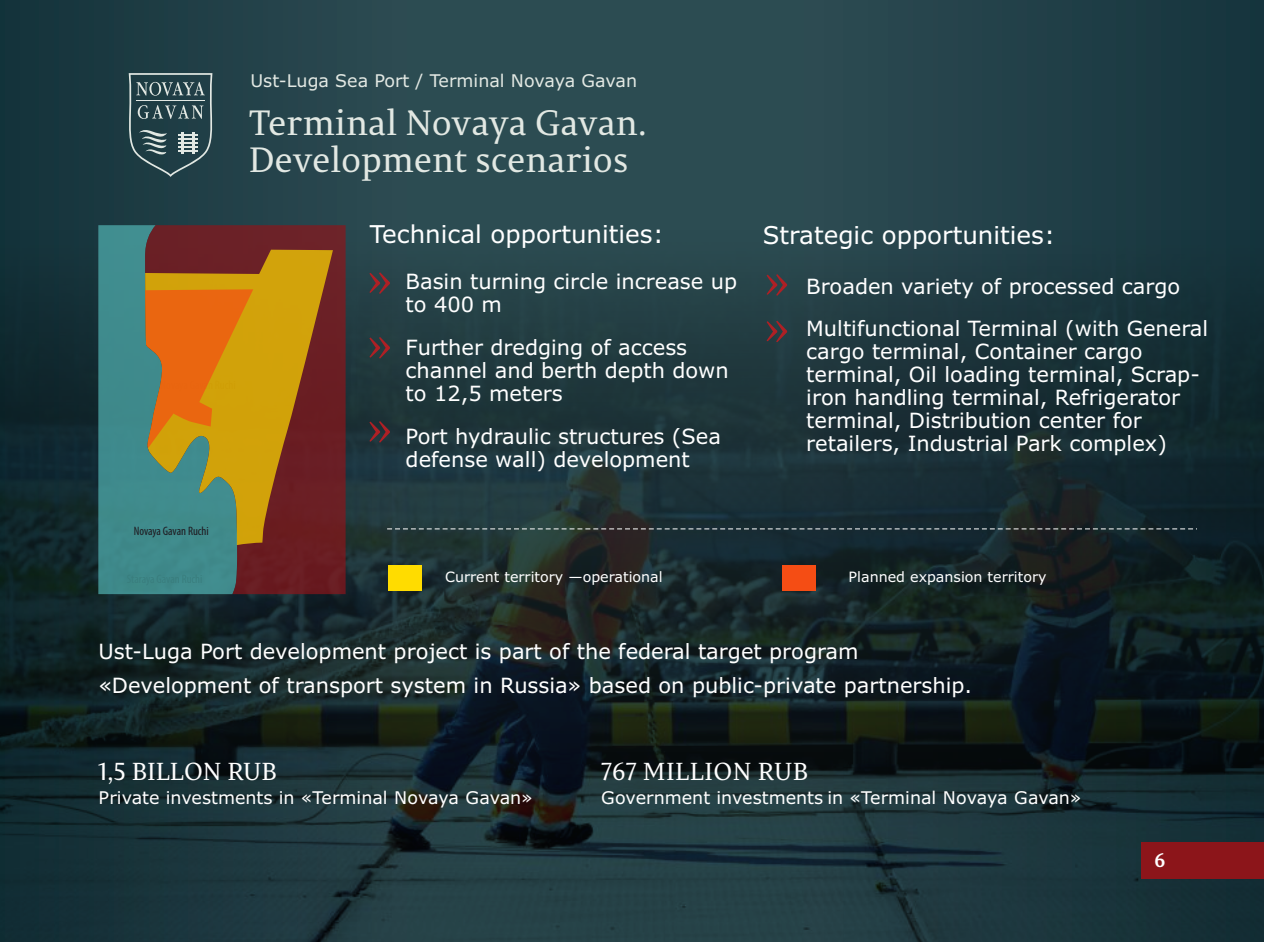
<style>
.page{position:relative;width:1264px;height:942px;background:#fff}
.page>*{position:absolute;margin:0;border:0;box-sizing:border-box;transform-origin:0 0}
.t1{font:35px/37.3px "Permian Serif Typeface";color:#e2e8e3}
.t2{font:24.5px "Verdana";color:#fff}
.t3{font:24.5px "Permian Serif Typeface";letter-spacing:.01em;color:#fff}
.t4{font:21px/22.9px "Verdana";color:#fff}
.t5{font:700 19.25px "Permian Serif Typeface";color:#fff}
.t6{font:17.5px "Verdana";color:#fff}
.t7{font:17.5px "Verdana";color:#e2e8e3}
.t8{font:14.17px "Verdana";color:#fff}
.t9{font:condensed 12.25px "Myriad Pro";color:#1f1a20}
</style>
<div class="page">
<svg style="left:0;top:0;width:1264px;height:92px;background:#24434a"></svg>
<img style="left:0;top:92px;width:1264px;height:849px">
<svg style="left:128px;top:73px;width:85px;height:104px;background:#3f5a5f"></svg>
<hr style="left:136px;top:100px;width:69px;height:1px;background:#e2e8e3">
<div style="left:1140px;top:842px;width:124px;height:37px;background:#8c151a"></div>
<svg style="left:369px;top:272px;width:21px;height:22px"></svg>
<svg style="left:369px;top:421px;width:21px;height:21px"></svg>
<svg style="left:369px;top:337px;width:21px;height:21px"></svg>
<svg style="left:766px;top:274px;width:21px;height:22px"></svg>
<svg style="left:766px;top:321px;width:21px;height:21px"></svg>
<div style="left:98px;top:225px;width:46px;height:369px;background:#3f8a8c"></div>
<svg style="left:144px;top:225px;width:201px;height:369px;background:#5f393e"></svg>
<svg style="left:144px;top:250px;width:189px;height:295px;background:#8b7132"></svg>
<svg style="left:145px;top:289px;width:108px;height:159px;background:#d27e18"></svg>
<svg style="left:387px;top:528px;width:810px;height:1px"></svg>
<div style="left:782px;top:565px;width:33px;height:26px;background:#f54d14"></div>
<div style="left:389px;top:565px;width:33px;height:26px;background:#ffdc00"></div>
<p class="t7" style="left:250px;top:74px;width:388px">Ust-Luga Sea Port / Terminal Novaya Gavan</p>
<p class="t9" style="left:134px;top:526px;width:77px">Novaya Gavan Ruchi</p>
<h1 class="t1" style="left:249px;top:107px;width:399px">Terminal Novaya Gavan.<br>Development scenarios</h1>
<p class="t2" style="left:370px;top:224px;width:295px">Technical opportunities:</p>
<p class="t4" style="left:405px;top:272px;width:333px">Basin turning circle increase up to 400 m</p>
<p class="t4" style="left:405px;top:338px;width:324px">Further dredging of access channel and berth depth down to 12,5 meters</p>
<p class="t4" style="left:405px;top:426px;width:317px">Port hydraulic structures (Sea defense wall) development</p>
<p class="t2" style="left:762px;top:225px;width:294px">Strategic opportunities:</p>
<p class="t4" style="left:806px;top:266px;width:403px;line-height:42.9px">Broaden variety of processed cargo<br>Multifunctional Terminal (with General</p>
<p class="t4" style="left:806px;top:342px;width:395px">cargo terminal, Container cargo terminal, Oil loading terminal, Scrap&shy;iron handling terminal, Refrigerator terminal, Distribution center for retailers, Industrial Park complex)</p>
<p class="t8" style="left:445px;top:571px;width:219px">Current territory —operational</p>
<p class="t8" style="left:848px;top:571px;width:199px">Planned expansion territory</p>
<p class="t4" style="left:98px;top:636px;width:875px;line-height:33.8px">Ust-Luga Port development project is part of the federal target program «Development of transport system in Russia» based on public-private partnership.</p>
<p class="t3" style="left:98px;top:761px;width:180px">1,5 BILLON RUB</p>
<p class="t6" style="left:98px;top:790px;width:435px">Private investments in «Terminal Novaya Gavan»</p>
<p class="t3" style="left:601px;top:761px;width:209px">767 MILLION RUB</p>
<p class="t6" style="left:601px;top:790px;width:481px">Government investments in «Terminal Novaya Gavan»</p>
<p class="t5" style="left:1154px;top:852px;width:12px">6</p>
</div>
